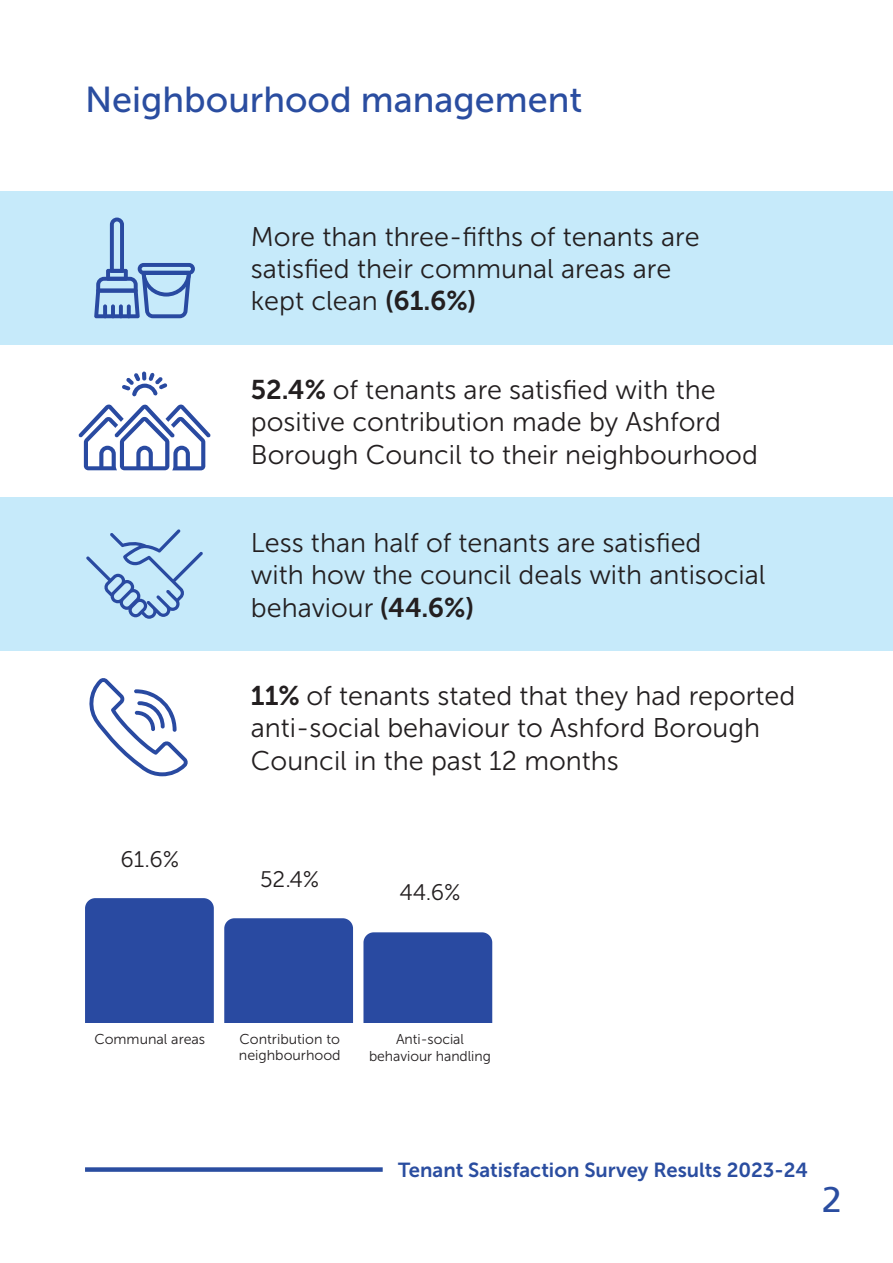
<style>
.page{position:relative;width:893px;height:1263px;background:#fff}
.page>*{position:absolute;margin:0;border:0;box-sizing:border-box;transform-origin:0 0}
.sub_heading{font:36px "Museo Sans 500";color:#2a4da0}
.Body_Copy{font:36px "Frutiger Roman";color:#2a4da0}
.stats{font:27px/32.4px "Museo Sans 300";color:#231f20}
.t1{font:22.5px "Museo Sans 300";color:#231f20}
.t2{font:20.25px "Museo Sans 700";color:#2a4da0}
.t3{font:14.25px/15.8px "Museo Sans 300";color:#231f20}
.s1{font-family:"Museo Sans 700"}
</style>
<div class="page">
<div style="left:85px;top:1167px;width:298px;height:5px;background:#2a4da0"></div>
<div style="left:85px;top:898px;width:129px;height:125px;background:#294aa1"></div>
<div style="left:224px;top:918px;width:129px;height:105px;background:#294aa1"></div>
<div style="left:363px;top:932px;width:129px;height:91px;background:#294aa1"></div>
<div style="left:0;top:191px;width:893px;height:153px;background:#c6eafa"></div>
<div style="left:0;top:497px;width:893px;height:154px;background:#c6eafa"></div>
<svg style="left:86px;top:529px;width:117px;height:90px"></svg>
<svg style="left:94px;top:218px;width:101px;height:100px"></svg>
<svg style="left:122px;top:371px;width:45px;height:25px"></svg>
<svg style="left:78px;top:404px;width:133px;height:66px"></svg>
<svg style="left:89px;top:678px;width:99px;height:98px"></svg>
<p class="sub_heading" style="left:85px;top:80px;width:499px">Neighbourhood management</p>
<p class="stats" style="left:251px;top:220px;width:450px">More than three-fifths of tenants are</p>
<p class="stats" style="left:251px;top:253px;width:422px">satisfied their communal areas are</p>
<p class="stats" style="left:251px;top:285px;width:227px">kept clean <span class="s1">(61.6%)</span></p>
<p class="stats" style="left:251px;top:373px;width:509px"><span class="s1">52.4%</span> of tenants are satisfied with the positive contribution made by Ashford<br>Borough Council to their neighbourhood</p>
<p class="stats" style="left:251px;top:526px;width:452px">Less than half of tenants are satisfied</p>
<p class="stats" style="left:251px;top:559px;width:516px">with how the council deals with antisocial</p>
<p class="stats" style="left:251px;top:591px;width:225px">behaviour <span class="s1">(44.6%)</span></p>
<p class="t1" style="left:120px;top:847px;width:60px">61.6%</p>
<p class="stats" style="left:251px;top:680px;width:546px"><span class="s1">11%</span> of tenants stated that they had reported</p>
<p class="stats" style="left:251px;top:712px;width:511px">anti-social behaviour to Ashford Borough</p>
<p class="stats" style="left:251px;top:744px;width:370px">Council in the past 12 months</p>
<p class="t1" style="left:260px;top:867px;width:61px">52.4%</p>
<p class="t1" style="left:399px;top:880px;width:63px">44.6%</p>
<p class="t3" style="left:94px;top:1031px;width:112px">Communal areas</p>
<p class="t3" style="left:239px;top:1031px;width:103px">Contribution to neighbourhood</p>
<p class="t3" style="left:369px;top:1031px;width:123px;line-height:17.1px;text-align:center">Anti-social behaviour handling</p>
<p class="t2" style="left:398px;top:1159px;width:411px">Tenant Satisfaction Survey Results 2023-24</p>
<p class="Body_Copy" style="left:822px;top:1178px;width:22px">2</p>
</div>
